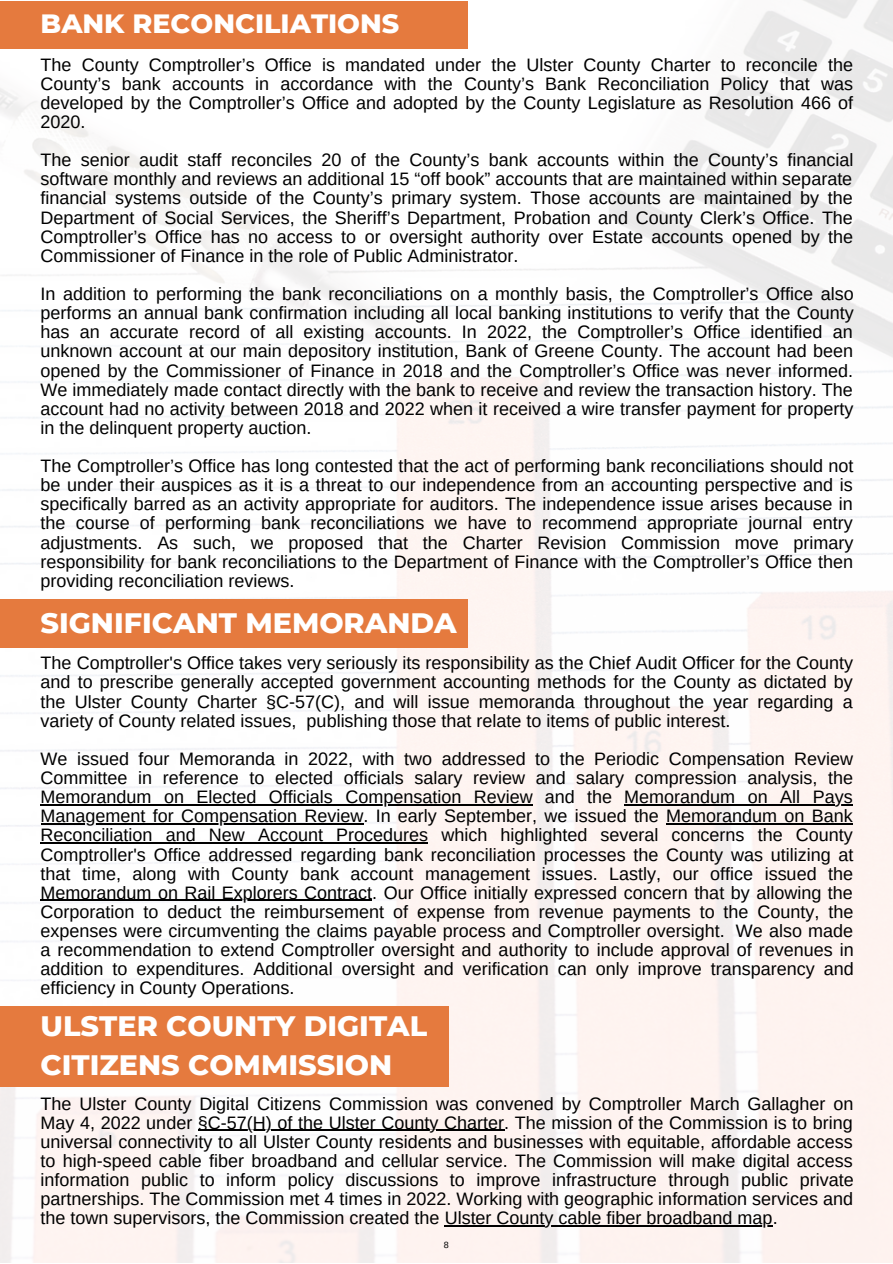
<style>
.page{position:relative;width:893px;height:1264px;background:#fff}
.page>*{position:absolute;margin:0;border:0;box-sizing:border-box;transform-origin:0 0}
.t1{font:800 28.65px/39.5px "Montserrat";color:#fff}
.t2{font:800 27px "Montserrat";color:#fff}
.t3{font:18px/19px "Arimo";color:#000;text-align:justify}
.t4{font:9px "Arimo";color:#000}
</style>
<div class="page">
<img style="left:0;top:0;width:892px;height:1262px">
<div style="left:0;top:599px;width:468px;height:48px;background:#e57a3e"></div>
<div style="left:0;top:1px;width:468px;height:48px;background:#e57a3e"></div>
<hr style="left:41px;top:804px;width:491px;height:1px;background:#000">
<hr style="left:624px;top:804px;width:228px;height:1px;background:#000">
<hr style="left:41px;top:823px;width:322px;height:1px;background:#000">
<hr style="left:666px;top:823px;width:186px;height:1px;background:#000">
<hr style="left:41px;top:842px;width:387px;height:1px;background:#000">
<hr style="left:41px;top:899px;width:331px;height:2px;background:#000">
<div style="left:0;top:1006px;width:449px;height:80px;background:#e57a3e"></div>
<hr style="left:198px;top:1129px;width:306px;height:1px;background:#000">
<hr style="left:444px;top:1225px;width:328px;height:1px;background:#000">
<h2 class="t2" style="left:41px;top:7px;width:360px">BANK RECONCILIATIONS</h2>
<p class="t3" style="left:41px;top:55px;width:814px">The County Comptroller’s Office is mandated under the Ulster County Charter to reconcile the County’s bank accounts in accordance with the County’s Bank Reconciliation Policy that was developed by the Comptroller’s Office and adopted by the County Legislature as Resolution 466 of 2020.</p>
<p class="t3" style="left:41px;top:150px;width:814px">The senior audit staff reconciles 20 of the County’s bank accounts within the County’s financial software monthly and reviews an additional 15 “off book” accounts that are maintained within separate financial systems outside of the County’s primary system. Those accounts are maintained by the Department of Social Services, the Sheriff’s Department, Probation and County Clerk’s Office. The Comptroller’s Office has no access to or oversight authority over Estate accounts opened by the Commissioner of Finance in the role of Public Administrator.</p>
<p class="t3" style="left:41px;top:284px;width:814px">In addition to performing the bank reconciliations on a monthly basis, the Comptroller’s Office also performs an annual bank confirmation including all local banking institutions to verify that the County has an accurate record of all existing accounts. In 2022, the Comptroller’s Office identified an unknown account at our main depository institution, Bank of Greene County. The account had been opened by the Commissioner of Finance in 2018 and the Comptroller’s Office was never informed.<br>We immediately made contact directly with the bank to receive and review the transaction history. The account had no activity between 2018 and 2022 when it received a wire transfer payment for property in the delinquent property auction.</p>
<p class="t3" style="left:41px;top:456px;width:814px">The Comptroller’s Office has long contested that the act of performing bank reconciliations should not be under their auspices as it is a threat to our independence from an accounting perspective and is specifically barred as an activity appropriate for auditors. The independence issue arises because in the course of performing bank reconciliations we have to recommend appropriate journal entry adjustments. As such, we proposed that the Charter Revision Commission move primary responsibility for bank reconciliations to the Department of Finance with the Comptroller’s Office then providing reconciliation reviews.</p>
<h1 class="t1" style="left:41px;top:602px;width:417px">SIGNIFICANT MEMORANDA</h1>
<p class="t3" style="left:41px;top:653px;width:814px">The Comptroller's Office takes very seriously its responsibility as the Chief Audit Officer for the County and to prescribe generally accepted government accounting methods for the County as dictated by the Ulster County Charter §C-57(C), and will issue memoranda throughout the year regarding a variety of County related issues, publishing those that relate to items of public interest.</p>
<p class="t3" style="left:41px;top:749px;width:814px">We issued four Memoranda in 2022, with two addressed to the Periodic Compensation Review Committee in reference to elected officials salary review and salary compression analysis, the Memorandum on Elected Officials Compensation Review and the Memorandum on All Pays Management for Compensation Review. In early September, we issued the Memorandum on Bank Reconciliation and New Account Procedures which highlighted several concerns the County Comptroller's Office addressed regarding bank reconciliation processes the County was utilizing at that time, along with County bank account management issues. Lastly, our office issued the Memorandum on Rail Explorers Contract. Our Office initially expressed concern that by allowing the Corporation to deduct the reimbursement of expense from revenue payments to the County, the expenses were circumventing the claims payable process and Comptroller oversight. We also made a recommendation to extend Comptroller oversight and authority to include approval of revenues in addition to expenditures. Additional oversight and verification can only improve transparency and efficiency in County Operations.</p>
<h1 class="t1" style="left:41px;top:1005px;width:388px">ULSTER COUNTY DIGITAL<br>CITIZENS COMMISSION</h1>
<p class="t3" style="left:41px;top:1093px;width:814px">The Ulster County Digital Citizens Commission was convened by Comptroller March Gallagher on May 4, 2022 under §C-57(H) of the Ulster County Charter. The mission of the Commission is to bring universal connectivity to all Ulster County residents and businesses with equitable, affordable access to high-speed cable fiber broadband and cellular service. The Commission will make digital access information public to inform policy discussions to improve infrastructure through public private partnerships. The Commission met 4 times in 2022. Working with geographic information services and the town supervisors, the Commission created the Ulster County cable fiber broadband map.</p>
<p class="t4" style="left:444px;top:1239px;width:6px">8</p>
</div>
